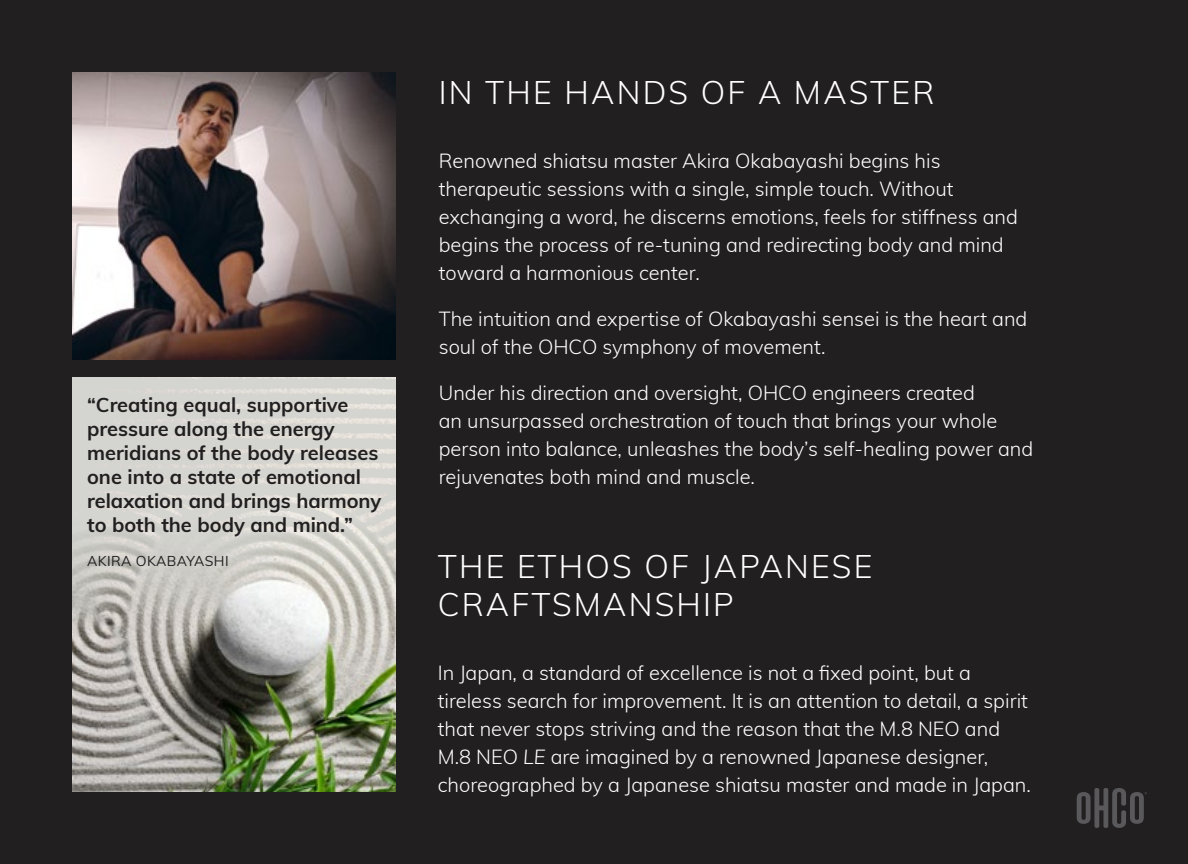
<style>
.page{position:relative;width:1188px;height:864px;background:#221f20}
.page>*{position:absolute;margin:0;border:0;box-sizing:border-box;transform-origin:0 0}
.t1{font:300 32px/38.4px "Muli";letter-spacing:.07em;color:#fff}
.t2{font:300 20px/28px "Muli";color:#fff}
.t3{font:700 20px/24px "Muli";color:#221f20}
.t4{font:14px "Muli";letter-spacing:.03em;color:#221f20}
.s1{font-style:italic}
</style>
<div class="page">
<img style="left:72px;top:72px;width:324px;height:288px">
<img style="left:72px;top:628px;width:324px;height:164px">
<svg style="left:72px;top:377px;width:324px;height:251px;background:#d4d3cd"></svg>
<svg style="left:1077px;top:788px;width:70px;height:40px"></svg>
<p class="t3" style="left:87px;top:392px;width:296px">“Creating equal, supportive pressure along the energy meridians of the body releases one into a state of emotional relaxation and brings harmony to both the body and mind.”</p>
<p class="t4" style="left:87px;top:551px;width:143px">AKIRA OKABAYASHI</p>
<h1 class="t1" style="left:439px;top:72px;width:497px">IN THE HANDS OF A MASTER</h1>
<p class="t2" style="left:439px;top:146px;width:581px">Renowned shiatsu master Akira Okabayashi begins his therapeutic sessions with a single, simple touch. Without exchanging a word, he discerns emotions, feels for stiffness and begins the process of re-tuning and redirecting body and mind toward a harmonious center.</p>
<p class="t2" style="left:439px;top:304px;width:590px">The intuition and expertise of Okabayashi sensei is the heart and soul of the OHCO symphony of movement.</p>
<p class="t2" style="left:439px;top:378px;width:596px">Under his direction and oversight, OHCO engineers created<br>an unsurpassed orchestration of touch that brings your whole person into balance, unleashes the body’s self-healing power and rejuvenates both mind and muscle.</p>
<h1 class="t1" style="left:438px;top:545px;width:436px">THE ETHOS OF JAPANESE<br>CRAFTSMANSHIP</h1>
<p class="t2" style="left:438px;top:658px;width:595px">In Japan, a standard of excellence is not a fixed point, but a tireless search for improvement. It is an attention to detail, a spirit that never stops striving and the reason that the M.8 NEO and M.8 NEO <span class="s1">LE</span> are imagined by a renowned Japanese designer, choreographed by a Japanese shiatsu master and made in Japan.</p>
</div>
